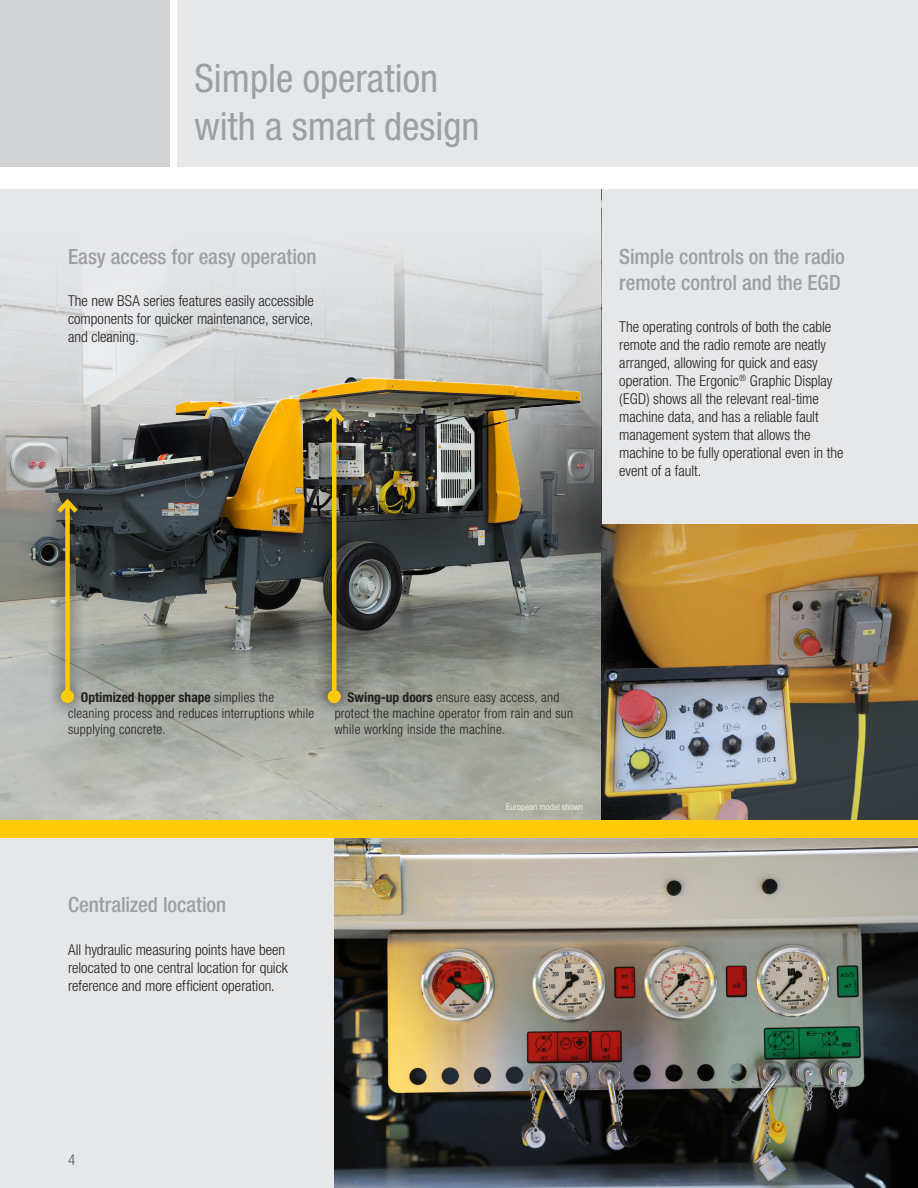
<style>
.page{position:relative;width:918px;height:1188px;background:#fff}
.page>*{position:absolute;margin:0;border:0;box-sizing:border-box;transform-origin:0 0}
.Page_Headline{font:condensed 39px/48px "Helvetica Neue LT Pro";color:#9d9fa2}
.subhead_grey{font:500 condensed 21px/26.2px "Helvetica Neue LT Pro";letter-spacing:-.005em;color:#9d9fa2}
.copy_text{font:300 condensed 15px/18px "Helvetica Neue LT Pro";color:#231f20}
.Bullet_Copy{font:300 condensed 15px "Helvetica Neue LT Pro";color:#57585a}
.Page_Copy{font:300 condensed 13.5px/16.2px "Helvetica Neue LT Std";letter-spacing:.02em;color:#231f20}
.t1{font:300 condensed 9px "Helvetica Neue LT Std";letter-spacing:.02em;color:#fff}
.s1{font-weight:700}
</style>
<div class="page">
<div style="left:0;top:837px;width:338px;height:351px;background:#e6e7e9"></div>
<div style="left:580px;top:189px;width:338px;height:365px;background:#e6e7e9"></div>
<img style="left:0;top:517px;width:601px;height:304px">
<div style="left:178px;top:0;width:740px;height:166px;background:#e6e7e9"></div>
<div style="left:0;top:0;width:170px;height:166px;background:#d1d2d4"></div>
<div style="left:0;top:189px;width:601px;height:328px;background:#e6e7e9"></div>
<img style="left:335px;top:838px;width:583px;height:350px">
<img style="left:0;top:250px;width:601px;height:266px">
<img style="left:601px;top:524px;width:317px;height:297px">
<div style="left:0;top:821px;width:918px;height:17px;background:#feca0a"></div>
<svg style="left:44px;top:486px;width:47px;height:231px;background:#7c807d"></svg>
<div style="left:61px;top:690px;width:13px;height:13px;background:#feca0a;border-radius:50%"></div>
<div style="left:65px;top:502px;width:5px;height:194px;background:#feca0a"></div>
<svg style="left:53px;top:495px;width:29px;height:23px"></svg>
<svg style="left:311px;top:395px;width:47px;height:322px;background:#5c5d58"></svg>
<div style="left:328px;top:690px;width:13px;height:13px;background:#feca0a;border-radius:50%"></div>
<hr style="left:332px;top:411px;width:4px;height:285px;background:#feca0a">
<svg style="left:319px;top:405px;width:30px;height:22px"></svg>
<p class="Page_Headline" style="left:194px;top:53px;width:287px">Simple operation with a smart design</p>
<p class="subhead_grey" style="left:68px;top:243px;width:250px">Easy access for easy operation</p>
<p class="copy_text" style="left:68px;top:292px;width:247px;text-align:justify">The new BSA series features easily accessible components for quicker maintenance, service, and cleaning.</p>
<p class="subhead_grey" style="left:619px;top:243px;width:227px">Simple controls on the radio remote control and the EGD</p>
<p class="copy_text" style="left:619px;top:318px;width:226px">The operating controls of both the cable remote and the radio remote are neatly arranged, allowing for quick and easy operation. The Ergonic<sup>®</sup> Graphic Display (EGD) shows all the relevant real-time machine data, and has a reliable fault management system that allows the machine to be fully operational even in the event of a fault.</p>
<p class="Page_Copy" style="left:68px;top:689px;width:248px;text-indent:13px"><span class="s1">Optimized hopper shape</span> simplies the cleaning process and reduces interruptions while supplying concrete.</p>
<p class="Page_Copy" style="left:335px;top:689px;width:240px;text-indent:13px"><span class="s1">Swing-up doors</span> ensure easy access, and protect the machine operator from rain and sun while working inside the machine.</p>
<p class="t1" style="left:506px;top:802px;width:79px">European model shown</p>
<p class="subhead_grey" style="left:68px;top:891px;width:160px">Centralized location</p>
<p class="copy_text" style="left:68px;top:940px;width:221px">All hydraulic measuring points have been relocated to one central location for quick reference and more efficient operation.</p>
<p class="Bullet_Copy" style="left:68px;top:1151px;width:9px">4</p>
</div>
